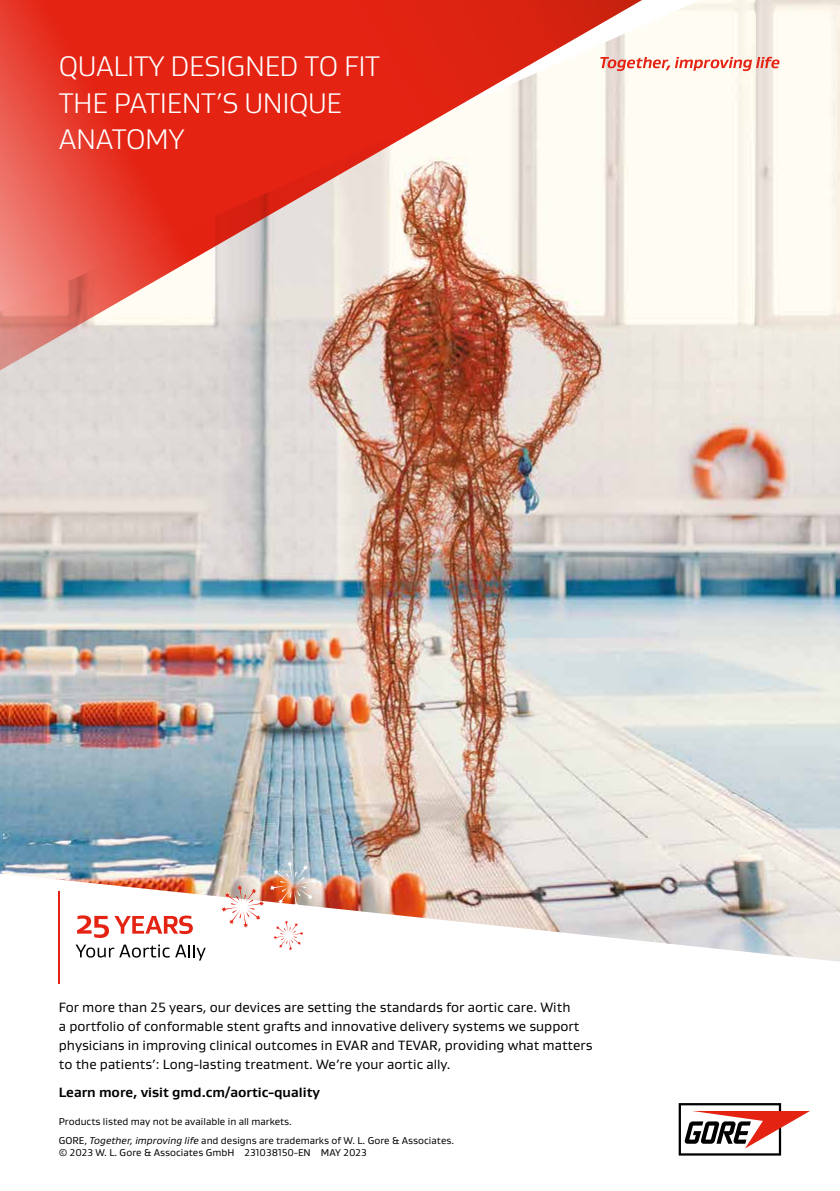
<style>
.page{position:relative;width:840px;height:1191px;background:#fff}
.page>*{position:absolute;margin:0;border:0;box-sizing:border-box;transform-origin:0 0}
.t1{font:300 29px/36.2px "Gore Gustan";letter-spacing:-.015em;color:#fff}
.t2{font:13.8px/18.8px "Gore Gustan";color:#000}
.t3{font:700 13.8px "Gore Gustan";color:#000}
.t4{font:10.2px/18.4px "Gore Gustan";color:#000}
.s1{font-style:italic}
</style>
<div class="page">
<img style="left:0;top:0;width:839px;height:873px">
<svg style="left:0;top:873px;width:839px;height:239px"></svg>
<svg style="left:0;top:0;width:692px;height:384px"></svg>
<svg style="left:600px;top:57px;width:179px;height:14px"></svg>
<svg style="left:678px;top:1103px;width:131px;height:52px"></svg>
<img style="left:221px;top:861px;width:95px;height:89px">
<hr style="left:59px;top:891px;width:1px;height:93px;background:#e42313">
<svg style="left:77px;top:915px;width:116px;height:23px"></svg>
<svg style="left:75px;top:944px;width:130px;height:16px"></svg>
<h1 class="t1" style="left:59px;top:48px;width:322px">QUALITY DESIGNED TO FIT<br>THE PATIENT’S UNIQUE<br>ANATOMY</h1>
<p class="t2" style="left:59px;top:997px;width:535px">For more than 25 years, our devices are setting the standards for aortic care. With<br>a portfolio of conformable stent grafts and innovative delivery systems we support physicians in improving clinical outcomes in EVAR and TEVAR, providing what matters to the patients’: Long-lasting treatment. We’re your aortic ally.</p>
<p class="t3" style="left:59px;top:1083px;width:262px">Learn more, visit gmd.cm/aortic-quality</p>
<p class="t4" style="left:59px;top:1112px;width:396px">Products listed may not be available in all markets.<br>GORE, <span class="s1">Together, improving life</span> and designs are trademarks of W. L. Gore &amp; Associates.</p>
<p class="t4" style="left:59px;top:1142px;width:309px">© 2023 W. L. Gore &amp; Associates GmbH 231038150-EN MAY 2023</p>
</div>
